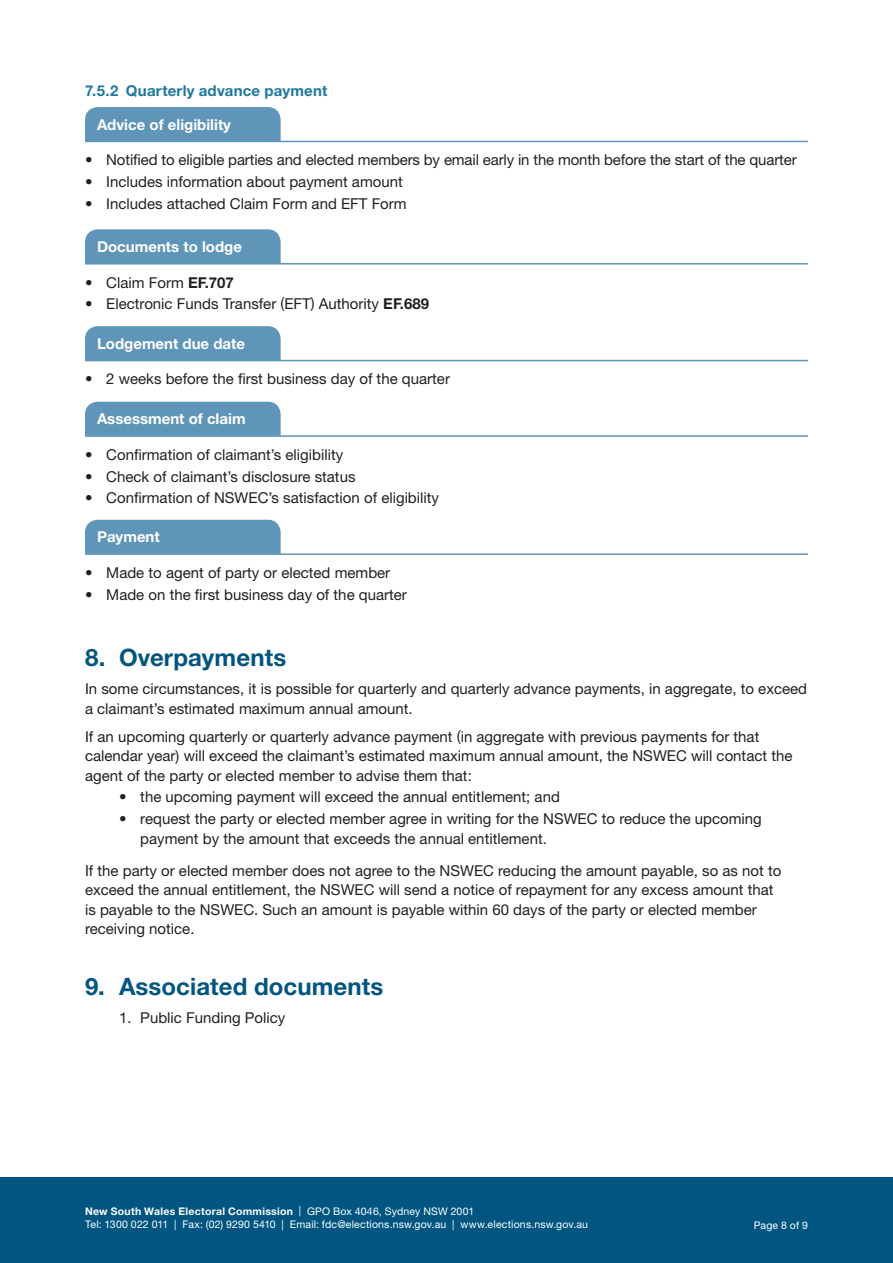
<style>
.page{position:relative;width:893px;height:1263px;background:#fff}
.page>*{position:absolute;margin:0;border:0;box-sizing:border-box;transform-origin:0 0}
.t1{font:700 24px "Helvetica Neue LT Std";letter-spacing:.005em;color:#005581}
.Copy{font:15px/19.5px "Helvetica Neue LT Std";color:#231f20}
.Copy_before_bullet{font:15px/19.5px "Helvetica Neue LT Std";color:#231f20}
.t2{font:700 15px "Helvetica Neue LT Std";color:#fff}
.t3{font:700 15px "Helvetica Neue LT Std";letter-spacing:.015em;color:#1f78a1}
.t4{font:10.5px/13.5px "Helvetica Neue LT Std";letter-spacing:.02em;color:#fff}
.s1{font-weight:700}
</style>
<div class="page">
<div style="left:0;top:1178px;width:893px;height:85px;background:#005581"></div>
<div style="left:85px;top:107px;width:196px;height:34px;background:#5f95b8"></div>
<hr style="left:85px;top:141px;width:723px;height:1px;background:#5f95b8">
<div style="left:85px;top:229px;width:196px;height:34px;background:#5f95b8"></div>
<hr style="left:85px;top:263px;width:723px;height:1px;background:#5f95b8">
<div style="left:85px;top:326px;width:196px;height:34px;background:#5f95b8"></div>
<hr style="left:85px;top:360px;width:723px;height:1px;background:#5f95b8">
<div style="left:85px;top:402px;width:196px;height:33px;background:#5f95b8"></div>
<hr style="left:85px;top:435px;width:723px;height:2px;background:#5f95b8">
<div style="left:85px;top:520px;width:196px;height:33px;background:#5f95b8"></div>
<hr style="left:85px;top:553px;width:723px;height:2px;background:#5f95b8">
<p class="t3" style="left:85px;top:81px;width:244px">7.5.2 Quarterly advance payment</p>
<p class="t2" style="left:97px;top:115px;width:136px">Advice of eligibility</p>
<p class="Copy" style="left:85px;top:150px;width:713px">• Notified to eligible parties and elected members by email early in the month before the start of the quarter</p>
<p class="Copy" style="left:85px;top:172px;width:319px">• Includes information about payment amount</p>
<p class="Copy" style="left:85px;top:193px;width:323px">• Includes attached Claim Form and EFT Form</p>
<p class="t2" style="left:97px;top:237px;width:146px">Documents to lodge</p>
<p class="Copy" style="left:85px;top:272px;width:150px">• Claim Form <span class="s1">EF.707</span></p>
<p class="Copy" style="left:85px;top:294px;width:346px">• Electronic Funds Transfer (EFT) Authority <span class="s1">EF.689</span></p>
<p class="t2" style="left:97px;top:334px;width:150px">Lodgement due date</p>
<p class="Copy" style="left:85px;top:369px;width:366px">• 2 weeks before the first business day of the quarter</p>
<p class="t2" style="left:97px;top:410px;width:150px">Assessment of claim</p>
<p class="Copy" style="left:85px;top:445px;width:260px">• Confirmation of claimant’s eligibility</p>
<p class="Copy" style="left:85px;top:466px;width:272px">• Check of claimant’s disclosure status</p>
<p class="Copy" style="left:85px;top:488px;width:356px">• Confirmation of NSWEC’s satisfaction of eligibility</p>
<p class="t2" style="left:97px;top:528px;width:64px">Payment</p>
<p class="Copy" style="left:85px;top:563px;width:307px">• Made to agent of party or elected member</p>
<p class="Copy" style="left:85px;top:584px;width:323px">• Made on the first business day of the quarter</p>
<p class="t1" style="left:85px;top:643px;width:203px">8. Overpayments</p>
<p class="Copy" style="left:85px;top:679px;width:724px">In some circumstances, it is possible for quarterly and quarterly advance payments, in aggregate, to exceed a claimant’s estimated maximum annual amount.</p>
<p class="Copy_before_bullet" style="left:85px;top:726px;width:709px">If an upcoming quarterly or quarterly advance payment (in aggregate with previous payments for that calendar year) will exceed the claimant’s estimated maximum annual amount, the NSWEC will contact the agent of the party or elected member to advise them that:</p>
<p class="Copy" style="left:119px;top:787px;width:442px">• the upcoming payment will exceed the annual entitlement; and</p>
<p class="Copy" style="left:140px;top:809px;width:623px;text-indent:-21px">• request the party or elected member agree in writing for the NSWEC to reduce the upcoming payment by the amount that exceeds the annual entitlement.</p>
<p class="Copy" style="left:85px;top:860px;width:698px">If the party or elected member does not agree to the NSWEC reducing the amount payable, so as not to exceed the annual entitlement, the NSWEC will send a notice of repayment for any excess amount that is payable to the NSWEC. Such an amount is payable within 60 days of the party or elected member receiving notice.</p>
<p class="t1" style="left:85px;top:972px;width:300px">9. Associated documents</p>
<p class="Copy" style="left:119px;top:1008px;width:168px">1. Public Funding Policy</p>
<p class="t4" style="left:85px;top:1204px;width:504px"><span class="s1">New South Wales Electoral Commission</span> | GPO Box 4046, Sydney NSW 2001<br>Tel: 1300 022 011 | Fax: (02) 9290 5410 | Email: fdc@elections.nsw.gov.au | www.elections.nsw.gov.au</p>
<p class="t4" style="left:754px;top:1218px;width:56px">Page 8 of 9</p>
</div>
